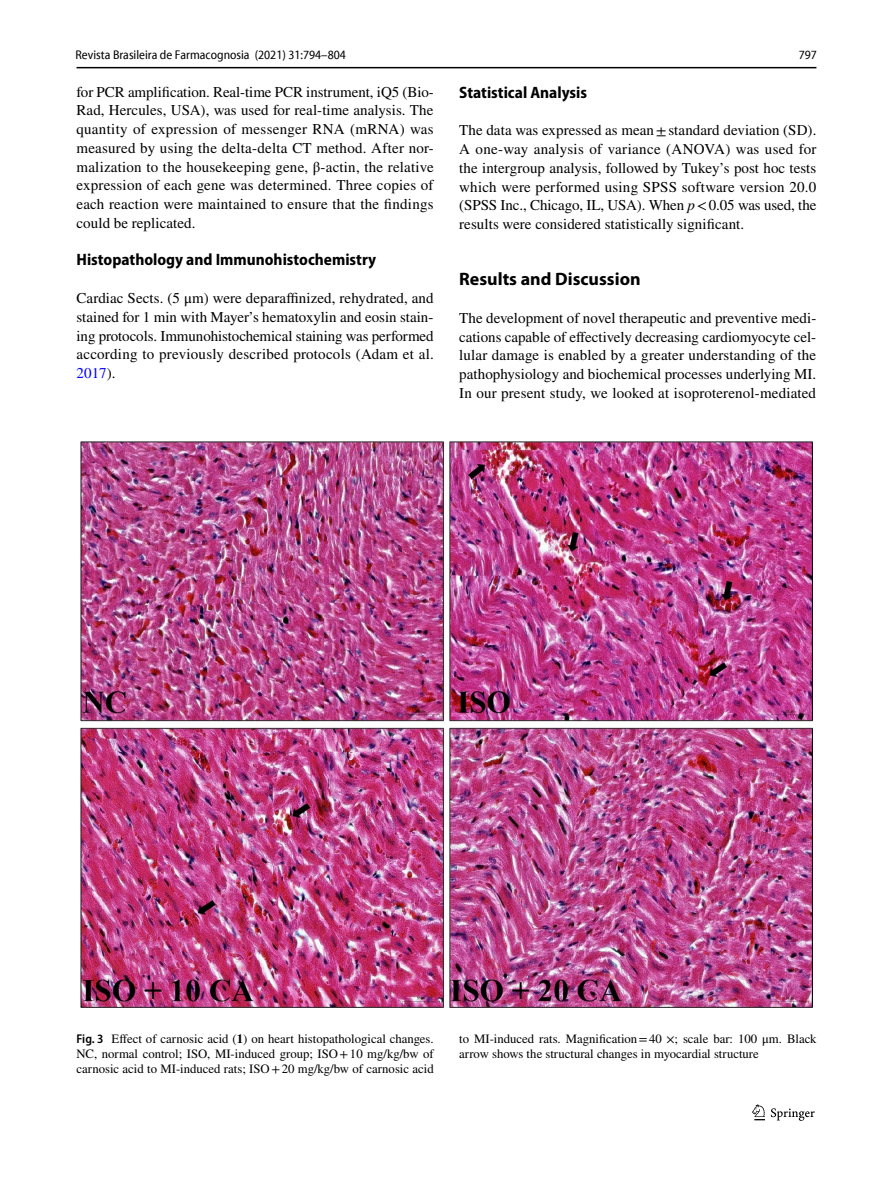
<style>
.page{position:relative;width:893px;height:1187px;background:#fff}
.page>*{position:absolute;margin:0;border:0;box-sizing:border-box;transform-origin:0 0}
.t1{font:700 18px "Myriad Pro";color:#000}
.t2{font:700 semi-condensed 16.5px "Myriad Pro";color:#000}
.t3{font:15px/18.8px "STIX";letter-spacing:.01em;color:#000;text-align:justify}
.t4{font:12.75px/15px "STIX";color:#000;text-align:justify}
.t5{font:semi-condensed 12.75px "Myriad Pro Unic";color:#000}
.s1{color:#00f}
.s2{font-style:italic}
.s3{font-family:"Myriad Pro";font-weight:600;font-stretch:semi-condensed}
.s4{font-weight:700}
.s5{font-family:"STIX Math"}
</style>
<div class="page">
<hr style="left:77px;top:67px;width:739px;height:1px;background:#000">
<img style="left:81px;top:441px;width:731px;height:566px">
<svg style="left:752px;top:1104px;width:13px;height:16px"></svg>
<svg style="left:771px;top:1108px;width:44px;height:12px"></svg>
<p class="t5" style="left:76px;top:50px;width:272px">Revista Brasileira de Farmacognosia (2021) 31:794–804</p>
<p class="t5" style="left:799px;top:50px;width:20px">797</p>
<p class="t3" style="left:77px;top:83px;width:359px">for PCR amplification. Real-time PCR instrument, iQ5 (Bio-Rad, Hercules, USA), was used for real-time analysis. The quantity of expression of messenger RNA (mRNA) was measured by using the delta-delta CT method. After nor&shy;malization to the housekeeping gene, β-actin, the relative expression of each gene was determined. Three copies of each reaction were maintained to ensure that the findings could be replicated.</p>
<p class="t2" style="left:77px;top:251px;width:301px">Histopathology and Immunohistochemistry</p>
<p class="t3" style="left:77px;top:289px;width:359px">Cardiac Sects. (5 μm) were deparaffinized, rehydrated, and stained for 1 min with Mayer’s hematoxylin and eosin stain&shy;ing protocols. Immunohistochemical staining was performed according to previously described protocols (Adam et al.<br><span class="s1">2017</span>).</p>
<p class="t2" style="left:459px;top:83px;width:129px">Statistical Analysis</p>
<p class="t3" style="left:459px;top:122px;width:359px">The data was expressed as mean±standard deviation (SD).<br>A one-way analysis of variance (ANOVA) was used for the intergroup analysis, followed by Tukey’s post hoc tests which were performed using SPSS software version 20.0 (SPSS Inc., Chicago, IL, USA). When <span class="s2">p</span>&lt;0.05 was used, the results were considered statistically significant.</p>
<p class="t1" style="left:459px;top:267px;width:183px">Results and Discussion</p>
<p class="t3" style="left:459px;top:309px;width:359px">The development of novel therapeutic and preventive medi&shy;cations capable of effectively decreasing cardiomyocyte cel&shy;lular damage is enabled by a greater understanding of the pathophysiology and biochemical processes underlying MI.<br>In our present study, we looked at isoproterenol-mediated</p>
<p class="t4" style="left:77px;top:1031px;width:359px"><span class="s3">Fig. 3</span> Effect of carnosic acid (<span class="s4">1</span>) on heart histopathological changes.<br>NC, normal control; ISO, MI-induced group; ISO+10 mg/kg/bw of carnosic acid to MI-induced rats; ISO+20 mg/kg/bw of carnosic acid</p>
<p class="t4" style="left:459px;top:1031px;width:359px">to MI-induced rats. Magnification=40 <span class="s5">×</span>; scale bar: 100 μm. Black arrow shows the structural changes in myocardial structure</p>
</div>
